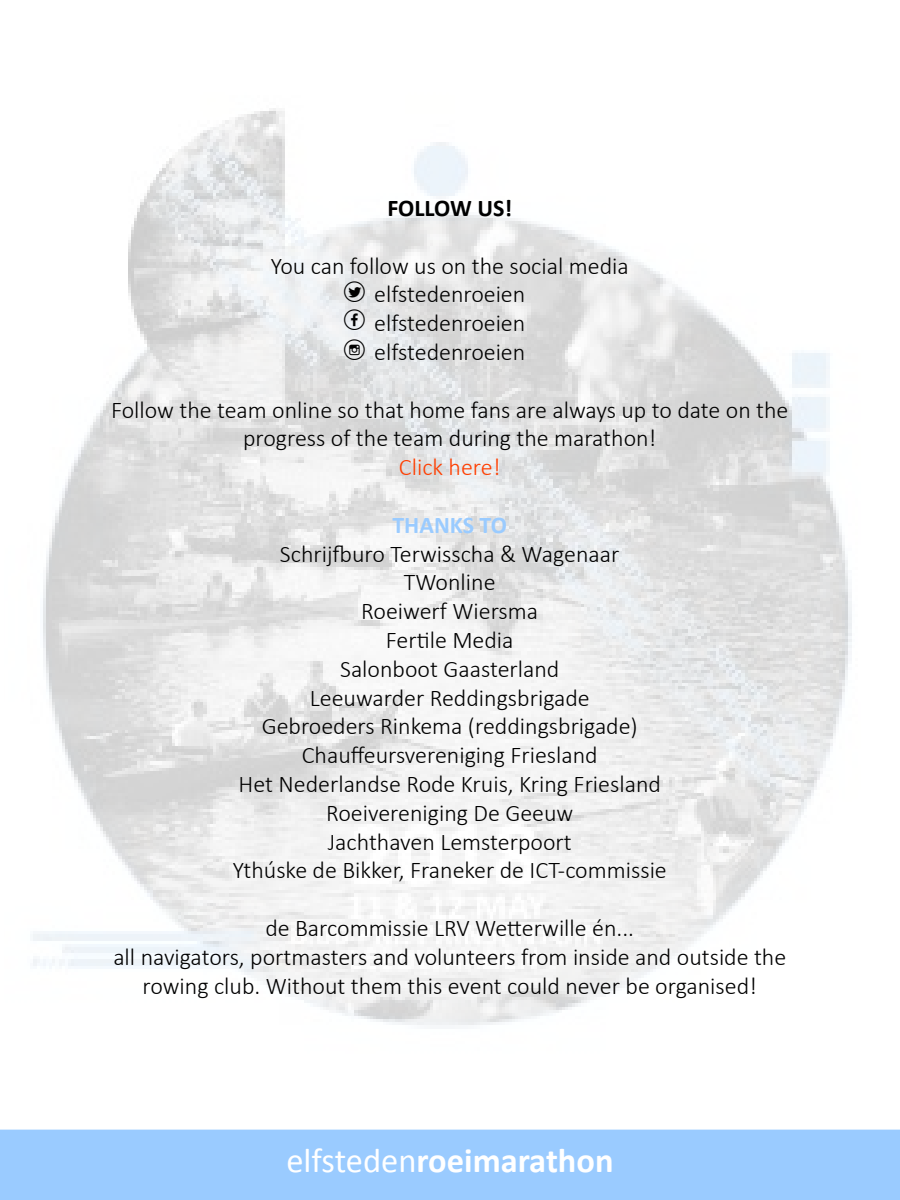
<style>
.page{position:relative;width:900px;height:1200px;background:#fff}
.page>*{position:absolute;margin:0;border:0;box-sizing:border-box;transform-origin:0 0}
.t1{font:700 34.5px "Calibri";color:#fff}
.t2{font:30px/58.1px "Social Shapes";color:#000}
.t3{font:300 24px/28.8px "Calibri";color:#000;text-align:center}
.t4{font:300 24px "Calibri";color:#ff3e00}
.t5{font:700 24px "Calibri";letter-spacing:-.005em;color:#000}
.t6{font:700 24px "Calibri";color:#9acbff}
.s1{font-weight:400}
</style>
<div class="page">
<img style="left:33px;top:108px;width:819px;height:917px">
<div style="left:0;top:1130px;width:900px;height:70px;background:#9acbff"></div>
<p class="t5" style="left:387px;top:193px;width:126px">FOLLOW US!</p>
<p class="t3" style="left:271px;top:250px;width:359px">You can follow us on the social media elfstedenroeien<br>elfstedenroeien<br>elfstedenroeien</p>
<p class="t2" style="left:344px;top:262px;width:24px">d f</p>
<p class="t2" style="left:344px;top:291px;width:24px">c</p>
<p class="t3" style="left:111px;top:394px;width:679px">Follow the team online so that home fans are always up to date on the progress of the team during the marathon!</p>
<p class="t4" style="left:399px;top:452px;width:103px">Click here!</p>
<p class="t6" style="left:392px;top:509px;width:116px">THANKS TO</p>
<p class="t3" style="left:233px;top:538px;width:436px">Schrijfburo Terwisscha &amp; Wagenaar<br>TWonline<br>Roeiwerf Wiersma<br>Fertile Media<br>Salonboot Gaasterland<br>Leeuwarder Reddingsbrigade<br>Gebroeders Rinkema (reddingsbrigade)<br>Chauffeursvereniging Friesland<br>Het Nederlandse Rode Kruis, Kring Friesland<br>Roeivereniging De Geeuw<br>Jachthaven Lemsterpoort<br>Ythúske de Bikker, Franeker de ICT-commissie</p>
<p class="t3" style="left:113px;top:913px;width:674px">de Barcommissie LRV Wetterwille én...<br>all navigators, portmasters and volunteers from inside and outside the rowing club. Without them this event could never be organised!</p>
<h1 class="t1" style="left:286px;top:1138px;width:329px"><span class="s1">elfsteden</span>roeimarathon</h1>
</div>
